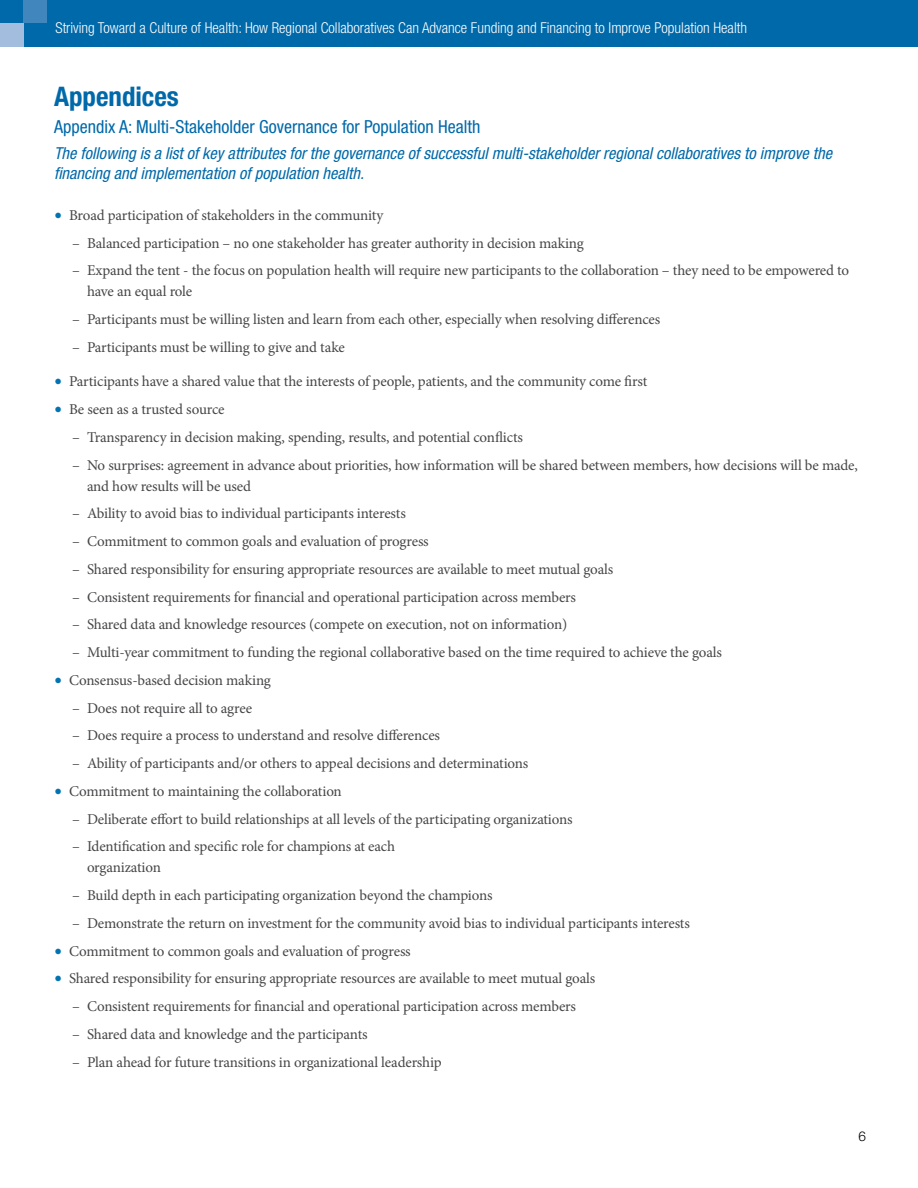
<style>
.page{position:relative;width:918px;height:1188px;background:#fff}
.page>*{position:absolute;margin:0;border:0;box-sizing:border-box;transform-origin:0 0}
.t1{font:700 condensed 27px "Helvetica Neue LT Std";color:#0069aa}
.t2{font:condensed 18px "Helvetica Neue LT Std";color:#0069aa}
.t3{font:italic condensed 16.5px/19.8px "Helvetica Neue LT Std";color:#0069aa}
.t4{font:15px/21px "Minion Pro";letter-spacing:-.01em;color:#464547}
.t5{font:300 condensed 15px "Helvetica Neue LT Std";color:#fff}
.t6{font:300 13.5px "Helvetica Neue LT Std";color:#000}
.s1{font-size:21px;color:#0074b2}
</style>
<div class="page">
<div style="left:0;top:0;width:918px;height:47px;background:#0069aa"></div>
<div style="left:0;top:23px;width:24px;height:24px;background:#a3bdde"></div>
<div style="left:24px;top:0;width:23px;height:23px;background:#4187be"></div>
<p class="t5" style="left:56px;top:19px;width:693px">Striving Toward a Culture of Health: How Regional Collaboratives Can Advance Funding and Financing to Improve Population Health</p>
<h1 class="t1" style="left:54px;top:80px;width:126px">Appendices</h1>
<p class="t2" style="left:54px;top:116px;width:428px">Appendix A: Multi-Stakeholder Governance for Population Health</p>
<p class="t3" style="left:54px;top:144px;width:780px">The following is a list of key attributes for the governance of successful multi-stakeholder regional collaboratives to improve the financing and implementation of population health.</p>
<p class="t4" style="left:54px;top:205px;width:331px"><span class="s1">•</span> Broad participation of stakeholders in the community</p>
<p class="t4" style="left:72px;top:232px;width:513px">– Balanced participation – no one stakeholder has greater authority in decision making</p>
<p class="t4" style="left:87px;top:260px;width:764px;text-indent:-15px">– Expand the tent - the focus on population health will require new participants to the collaboration – they need to be empowered to have an equal role</p>
<p class="t4" style="left:72px;top:309px;width:590px">– Participants must be willing listen and learn from each other, especially when resolving differences</p>
<p class="t4" style="left:72px;top:337px;width:274px">– Participants must be willing to give and take</p>
<p class="t4" style="left:54px;top:371px;width:595px"><span class="s1">•</span> Participants have a shared value that the interests of people, patients, and the community come first</p>
<p class="t4" style="left:54px;top:399px;width:172px"><span class="s1">•</span> Be seen as a trusted source</p>
<p class="t4" style="left:72px;top:427px;width:452px">– Transparency in decision making, spending, results, and potential conflicts</p>
<p class="t4" style="left:87px;top:454px;width:772px;text-indent:-15px">– No surprises: agreement in advance about priorities, how information will be shared between members, how decisions will be made, and how results will be used</p>
<p class="t4" style="left:72px;top:503px;width:335px">– Ability to avoid bias to individual participants interests</p>
<p class="t4" style="left:72px;top:531px;width:358px">– Commitment to common goals and evaluation of progress</p>
<p class="t4" style="left:72px;top:559px;width:543px">– Shared responsibility for ensuring appropriate resources are available to meet mutual goals</p>
<p class="t4" style="left:72px;top:586px;width:506px">– Consistent requirements for financial and operational participation across members</p>
<p class="t4" style="left:72px;top:614px;width:497px">– Shared data and knowledge resources (compete on execution, not on information)</p>
<p class="t4" style="left:72px;top:642px;width:652px">– Multi-year commitment to funding the regional collaborative based on the time required to achieve the goals</p>
<p class="t4" style="left:54px;top:670px;width:218px"><span class="s1">•</span> Consensus-based decision making</p>
<p class="t4" style="left:72px;top:697px;width:182px">– Does not require all to agree</p>
<p class="t4" style="left:72px;top:725px;width:370px">– Does require a process to understand and resolve differences</p>
<p class="t4" style="left:72px;top:753px;width:458px">– Ability of participants and/or others to appeal decisions and determinations</p>
<p class="t4" style="left:54px;top:781px;width:289px"><span class="s1">•</span> Commitment to maintaining the collaboration</p>
<p class="t4" style="left:72px;top:808px;width:502px">– Deliberate effort to build relationships at all levels of the participating organizations</p>
<p class="t4" style="left:87px;top:836px;width:310px;text-indent:-15px">– Identification and specific role for champions at each organization</p>
<p class="t4" style="left:72px;top:885px;width:422px">– Build depth in each participating organization beyond the champions</p>
<p class="t4" style="left:72px;top:913px;width:619px">– Demonstrate the return on investment for the community avoid bias to individual participants interests</p>
<p class="t4" style="left:54px;top:940px;width:358px"><span class="s1">•</span> Commitment to common goals and evaluation of progress</p>
<p class="t4" style="left:54px;top:968px;width:543px"><span class="s1">•</span> Shared responsibility for ensuring appropriate resources are available to meet mutual goals</p>
<p class="t4" style="left:72px;top:996px;width:506px">– Consistent requirements for financial and operational participation across members</p>
<p class="t4" style="left:72px;top:1024px;width:297px">– Shared data and knowledge and the participants</p>
<p class="t4" style="left:72px;top:1051px;width:371px">– Plan ahead for future transitions in organizational leadership</p>
<p class="t6" style="left:858px;top:1128px;width:9px">6</p>
</div>
